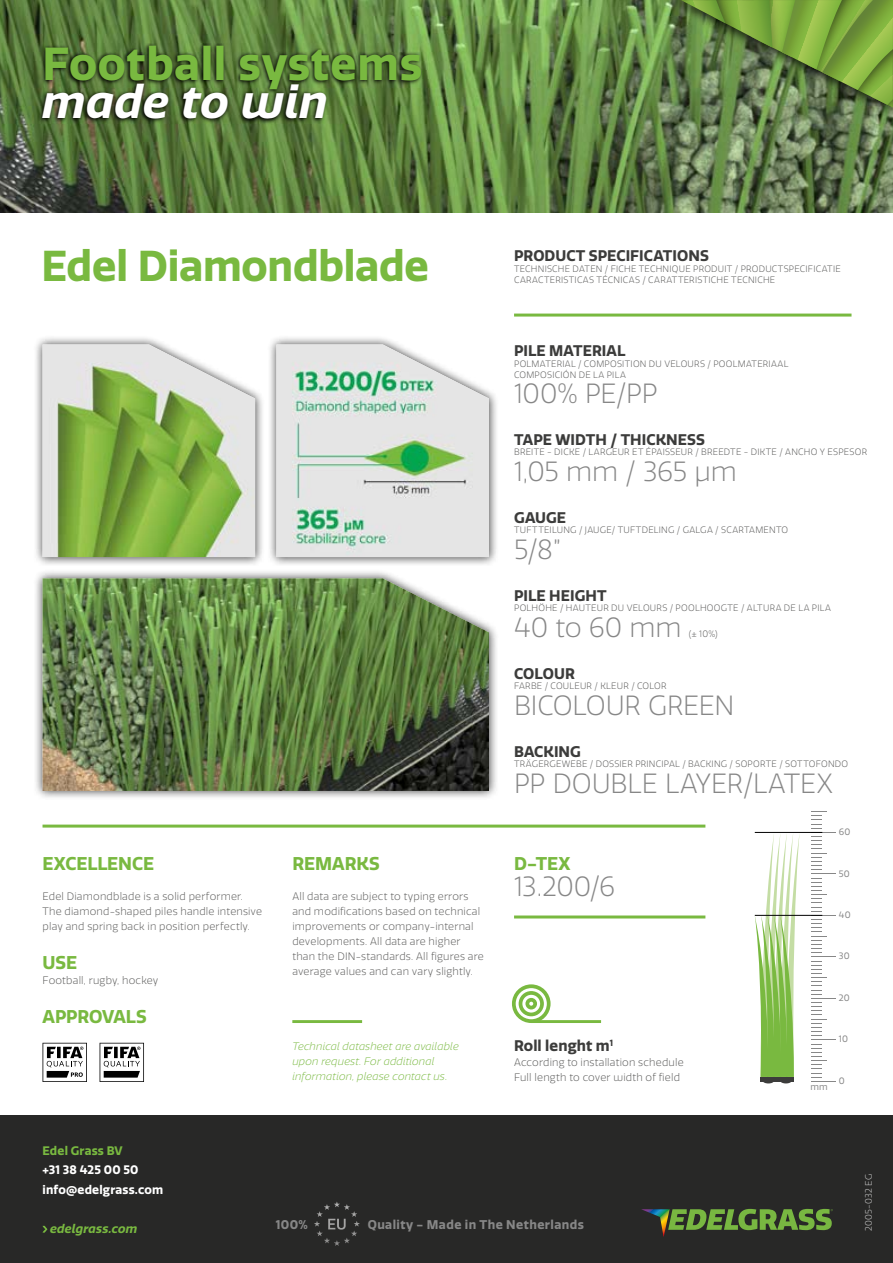
<style>
.page{position:relative;width:893px;height:1263px;background:#fff}
.page>*{position:absolute;margin:0;border:0;box-sizing:border-box;transform-origin:0 0}
.t1{font:700 45px "Quatro";letter-spacing:.015em;color:#79b940}
.t2{font:italic 700 45px "Quatro";letter-spacing:.015em;color:#fff}
.t3{font:700 42px "Quatro";letter-spacing:-.005em;color:#79b940}
.t4{font:300 27px "Quatro";letter-spacing:-.005em;color:#878787}
.t5{font:700 18px "Quatro";letter-spacing:-.005em;color:#79b940}
.t6{font:700 15px "Quatro";letter-spacing:.005em;color:#3c3c3b}
.t7{font:500 14.85px "Quatro";color:#fff}
.t8{font:700 12.3px "Quatro";letter-spacing:.035em;color:#878787}
.t9{font:700 12px/19.5px "Quatro";letter-spacing:.015em;color:#fff}
.t10{font:italic 700 12px "Quatro";letter-spacing:.015em;color:#79b940}
.t11{font:700 12px "Quatro";letter-spacing:.015em;color:#79b940}
.t12{font:300 10.5px/15px "Quatro";letter-spacing:.02em;color:#575756}
.t13{font:italic 300 10.5px/15px "Quatro";letter-spacing:.015em;color:#79b940}
.t14{font:300 9px/10.8px "Quatro";letter-spacing:.025em;color:#575756}
.t15{font:9px "Quatro";letter-spacing:.025em;color:#878787}
.t16{font:300 9px "Quatro";letter-spacing:.015em;color:#d2d2d2}
</style>
<div class="page">
<div style="left:0;top:1116px;width:893px;height:147px;background:#282827"></div>
<img style="left:0;top:0;width:893px;height:213px">
<div style="left:670px;top:0;width:223px;height:119px;background:#000;opacity:.75"></div>
<svg style="left:681px;top:0;width:212px;height:108px;background:#6f9143"></svg>
<svg style="left:37px;top:43px;width:386px;height:81px;background:#3e5429"></svg>
<svg style="left:43px;top:1043px;width:44px;height:39px"></svg>
<svg style="left:100px;top:1043px;width:44px;height:39px"></svg>
<svg style="left:755px;top:834px;width:45px;height:243px"></svg>
<svg style="left:811px;top:811px;width:24px;height:271px"></svg>
<hr style="left:755px;top:915px;width:67px;height:1px;background:#000">
<hr style="left:755px;top:832px;width:67px;height:1px;background:#000">
<div style="left:760px;top:1077px;width:34px;height:5px;background:#3c3c3b"></div>
<svg style="left:641px;top:1209px;width:192px;height:28px"></svg>
<svg style="left:314px;top:1202px;width:46px;height:44px"></svg>
<svg style="left:43px;top:1226px;width:4px;height:6px"></svg>
<hr style="left:514px;top:314px;width:337px;height:3px;background:#79b940">
<hr style="left:531px;top:1020px;width:70px;height:3px;background:#79b940">
<div style="left:512px;top:984px;width:39px;height:39px;border:4px solid #79b940;border-radius:50%"></div>
<div style="left:519px;top:991px;width:25px;height:25px;border:4px solid #79b940;border-radius:50%"></div>
<div style="left:525px;top:998px;width:12px;height:11px;border:4px solid #79b940;border-radius:50%"></div>
<hr style="left:514px;top:915px;width:191px;height:3px;background:#79b940">
<hr style="left:43px;top:824px;width:662px;height:3px;background:#79b940">
<hr style="left:292px;top:1020px;width:70px;height:3px;background:#79b940">
<hr style="left:763px;top:1079px;width:11px;height:4px;background:#3c3c3b;border-radius:50%">
<hr style="left:780px;top:1079px;width:11px;height:4px;background:#3c3c3b;border-radius:50%">
<div style="left:33px;top:334px;width:232px;height:232px;background:#000;opacity:.75"></div>
<img style="left:43px;top:344px;width:212px;height:213px">
<div style="left:33px;top:568px;width:466px;height:232px;background:#000;opacity:.75"></div>
<img style="left:43px;top:578px;width:446px;height:213px">
<div style="left:267px;top:334px;width:232px;height:232px;background:#000;opacity:.75"></div>
<img style="left:276px;top:344px;width:213px;height:213px">
<h1 class="t1" style="left:43px;top:38px;width:381px">Football systems</h1>
<h1 class="t2" style="left:43px;top:75px;width:287px">made to win</h1>
<h2 class="t3" style="left:41px;top:241px;width:389px">Edel Diamondblade</h2>
<h3 class="t5" style="left:43px;top:853px;width:113px">EXCELLENCE</h3>
<p class="t12" style="left:43px;top:889px;width:221px">Edel Diamondblade is a solid performer.<br>The diamond-shaped piles handle intensive play and spring back in position perfectly.</p>
<h3 class="t5" style="left:43px;top:952px;width:36px">USE</h3>
<p class="t12" style="left:43px;top:973px;width:117px">Football, rugby, hockey</p>
<h3 class="t5" style="left:43px;top:1006px;width:106px">APPROVALS</h3>
<h3 class="t5" style="left:292px;top:853px;width:89px">REMARKS</h3>
<p class="t12" style="left:292px;top:889px;width:193px">All data are subject to typing errors and modifications based on technical improvements or company-internal developments. All data are higher than the DIN-standards. All figures are average values and can vary slightly.</p>
<p class="t13" style="left:292px;top:1039px;width:168px">Technical datasheet are available upon request. For additional information, please contact us.</p>
<h3 class="t6" style="left:514px;top:247px;width:196px">PRODUCT SPECIFICATIONS</h3>
<p class="t14" style="left:514px;top:263px;width:328px">TECHNISCHE DATEN / FICHE TECHNIQUE PRODUIT / PRODUCTSPECIFICATIE<br>CARACTERISTICAS TÉCNICAS / CARATTERISTICHE TECNICHE</p>
<h3 class="t6" style="left:514px;top:342px;width:113px">PILE MATERIAL</h3>
<p class="t14" style="left:514px;top:358px;width:276px">POLMATERIAL / COMPOSITION DU VELOURS / POOLMATERIAAL<br>COMPOSICIÓN DE LA PILA</p>
<h3 class="t4" style="left:514px;top:378px;width:145px">100% PE/PP</h3>
<h3 class="t6" style="left:514px;top:430px;width:192px">TAPE WIDTH / THICKNESS</h3>
<p class="t14" style="left:514px;top:447px;width:355px">BREITE - DICKE / LARGEUR ET ÉPAISSEUR / BREEDTE - DIKTE / ANCHO Y ESPESOR</p>
<h3 class="t4" style="left:514px;top:456px;width:224px">1,05 mm / 365 μm</h3>
<h3 class="t6" style="left:514px;top:508px;width:54px">GAUGE</h3>
<p class="t14" style="left:514px;top:525px;width:276px">TUFTTEILUNG / JAUGE/ TUFTDELING / GALGA / SCARTAMENTO</p>
<h3 class="t4" style="left:514px;top:534px;width:48px">5/8”</h3>
<h3 class="t6" style="left:514px;top:586px;width:94px">PILE HEIGHT</h3>
<p class="t14" style="left:514px;top:603px;width:318px">POLHÖHE / HAUTEUR DU VELOURS / POOLHOOGTE / ALTURA DE LA PILA</p>
<h3 class="t4" style="left:514px;top:612px;width:169px">40 to 60 mm</h3>
<p class="t14" style="left:689px;top:628px;width:30px">(± 10%)</p>
<h3 class="t6" style="left:514px;top:664px;width:62px">COLOUR</h3>
<p class="t14" style="left:514px;top:681px;width:154px">FARBE / COULEUR / KLEUR / COLOR</p>
<h3 class="t4" style="left:514px;top:690px;width:222px">BICOLOUR GREEN</h3>
<h3 class="t6" style="left:514px;top:742px;width:68px">BACKING</h3>
<p class="t14" style="left:514px;top:759px;width:336px">TRÄGERGEWEBE / DOSSIER PRINCIPAL / BACKING / SOPORTE / SOTTOFONDO</p>
<h3 class="t4" style="left:514px;top:768px;width:320px">PP DOUBLE LAYER/LATEX</h3>
<h3 class="t5" style="left:514px;top:853px;width:58px">D-TEX</h3>
<h3 class="t4" style="left:514px;top:871px;width:103px">13.200/6</h3>
<h3 class="t6" style="left:514px;top:1037px;width:100px">Roll lenght m<sup>1</sup></h3>
<p class="t12" style="left:514px;top:1055px;width:171px">According to installation schedule<br>Full length to cover width of field</p>
<p class="t15" style="left:810px;top:1081px;width:19px">mm</p>
<p class="t15" style="left:839px;top:827px;width:13px">60</p>
<p class="t15" style="left:839px;top:868px;width:13px">50</p>
<p class="t15" style="left:839px;top:909px;width:13px">40</p>
<p class="t15" style="left:839px;top:951px;width:12px">30</p>
<p class="t15" style="left:839px;top:992px;width:12px">20</p>
<p class="t15" style="left:839px;top:1034px;width:11px">10</p>
<p class="t15" style="left:839px;top:1075px;width:7px">0</p>
<h3 class="t11" style="left:43px;top:1143px;width:82px">Edel Grass BV</h3>
<h3 class="t9" style="left:43px;top:1160px;width:122px">+31 38 425 00 50 info@edelgrass.com</h3>
<h3 class="t10" style="left:50px;top:1221px;width:89px">edelgrass.com</h3>
<h3 class="t7" style="left:327px;top:1215px;width:21px">EU</h3>
<h3 class="t8" style="left:276px;top:1218px;width:34px">100%</h3>
<h3 class="t8" style="left:368px;top:1218px;width:218px">Quality - Made in The Netherlands</h3>
<p class="t16" style="left:864px;top:1231px;width:58px;rotate:-90deg">2005-032 EG</p>
</div>
